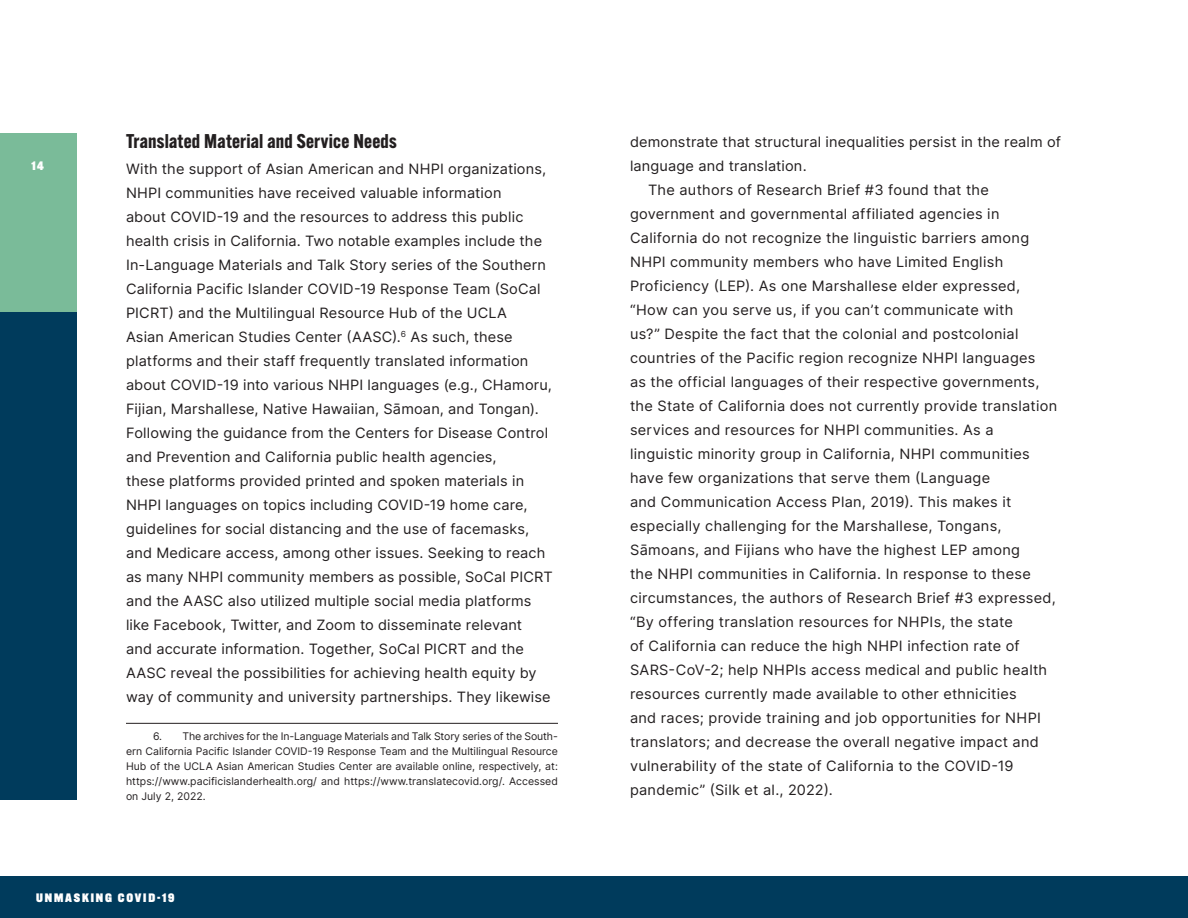
<style>
.page{position:relative;width:1188px;height:918px;background:#fff}
.page>*{position:absolute;margin:0;border:0;box-sizing:border-box;transform-origin:0 0}
._02sub2{font:700 19.5px "Alternate Gothic ATF";letter-spacing:.01em;color:#231f20}
._00body_no_ind{font:14.25px/24px "Inter";letter-spacing:.01em;color:#231f20}
._00body{font:14.25px/24px "Inter";letter-spacing:.02em;color:#231f20}
.t1{font:900 12px "Alternate Gothic ATF";letter-spacing:.15em;color:#fff}
._3a_endnote_text{font:10.5px/15px "Inter";letter-spacing:.005em;color:#231f20;text-align:justify}
</style>
<div class="page">
<div style="left:0;top:877px;width:1188px;height:41px;background:#003b5c"></div>
<div style="left:0;top:312px;width:76px;height:488px;background:#003b5c"></div>
<div style="left:0;top:134px;width:76px;height:178px;background:#7abb99"></div>
<hr style="left:126px;top:723px;width:432px;height:1px;background:#231f20">
<p class="t1" style="left:31px;top:158px;width:14px">14</p>
<p class="_02sub2" style="left:126px;top:129px;width:272px">Translated Material and Service Needs</p>
<p class="_00body_no_ind" style="left:126px;top:156px;width:428px">With the support of Asian American and NHPI organizations, NHPI communities have received valuable information<br>about COVID-19 and the resources to address this public health crisis in California. Two notable examples include the In-Language Materials and Talk Story series of the Southern California Pacific Islander COVID-19 Response Team (SoCal PICRT) and the Multilingual Resource Hub of the UCLA<br>Asian American Studies Center (AASC).<sup>6</sup> As such, these platforms and their staff frequently translated information about COVID-19 into various NHPI languages (e.g., CHamoru, Fijian, Marshallese, Native Hawaiian, Sāmoan, and Tongan).<br>Following the guidance from the Centers for Disease Control and Prevention and California public health agencies,<br>these platforms provided printed and spoken materials in NHPI languages on topics including COVID-19 home care, guidelines for social distancing and the use of facemasks, and Medicare access, among other issues. Seeking to reach as many NHPI community members as possible, SoCal PICRT and the AASC also utilized multiple social media platforms like Facebook, Twitter, and Zoom to disseminate relevant<br>and accurate information. Together, SoCal PICRT and the AASC reveal the possibilities for achieving health equity by way of community and university partnerships. They likewise</p>
<p class="_3a_endnote_text" style="left:126px;top:728px;width:434px;text-indent:27px">6. The archives for the In-Language Materials and Talk Story series of the South&shy;ern California Pacific Islander COVID-19 Response Team and the Multilingual Resource Hub of the UCLA Asian American Studies Center are available online, respectively, at: https://www.pacificislanderhealth.org/ and https://www.translatecovid.org/. Accessed on July 2, 2022.</p>
<p class="t1" style="left:36px;top:890px;width:140px">UNMASKING COVID-19</p>
<p class="_00body_no_ind" style="left:630px;top:130px;width:433px">demonstrate that structural inequalities persist in the realm of language and translation.</p>
<p class="_00body" style="left:630px;top:178px;width:429px;text-indent:18px">The authors of Research Brief #3 found that the government and governmental affiliated agencies in California do not recognize the linguistic barriers among NHPI community members who have Limited English Proficiency (LEP). As one Marshallese elder expressed, “How can you serve us, if you can’t communicate with<br>us?” Despite the fact that the colonial and postcolonial countries of the Pacific region recognize NHPI languages<br>as the official languages of their respective governments, the State of California does not currently provide translation services and resources for NHPI communities. As a linguistic minority group in California, NHPI communities have few organizations that serve them (Language<br>and Communication Access Plan, 2019). This makes it especially challenging for the Marshallese, Tongans, Sāmoans, and Fijians who have the highest LEP among<br>the NHPI communities in California. In response to these circumstances, the authors of Research Brief #3 expressed, “By offering translation resources for NHPIs, the state<br>of California can reduce the high NHPI infection rate of SARS-CoV-2; help NHPIs access medical and public health resources currently made available to other ethnicities<br>and races; provide training and job opportunities for NHPI translators; and decrease the overall negative impact and vulnerability of the state of California to the COVID-19 pandemic” (Silk et al., 2022).</p>
</div>
